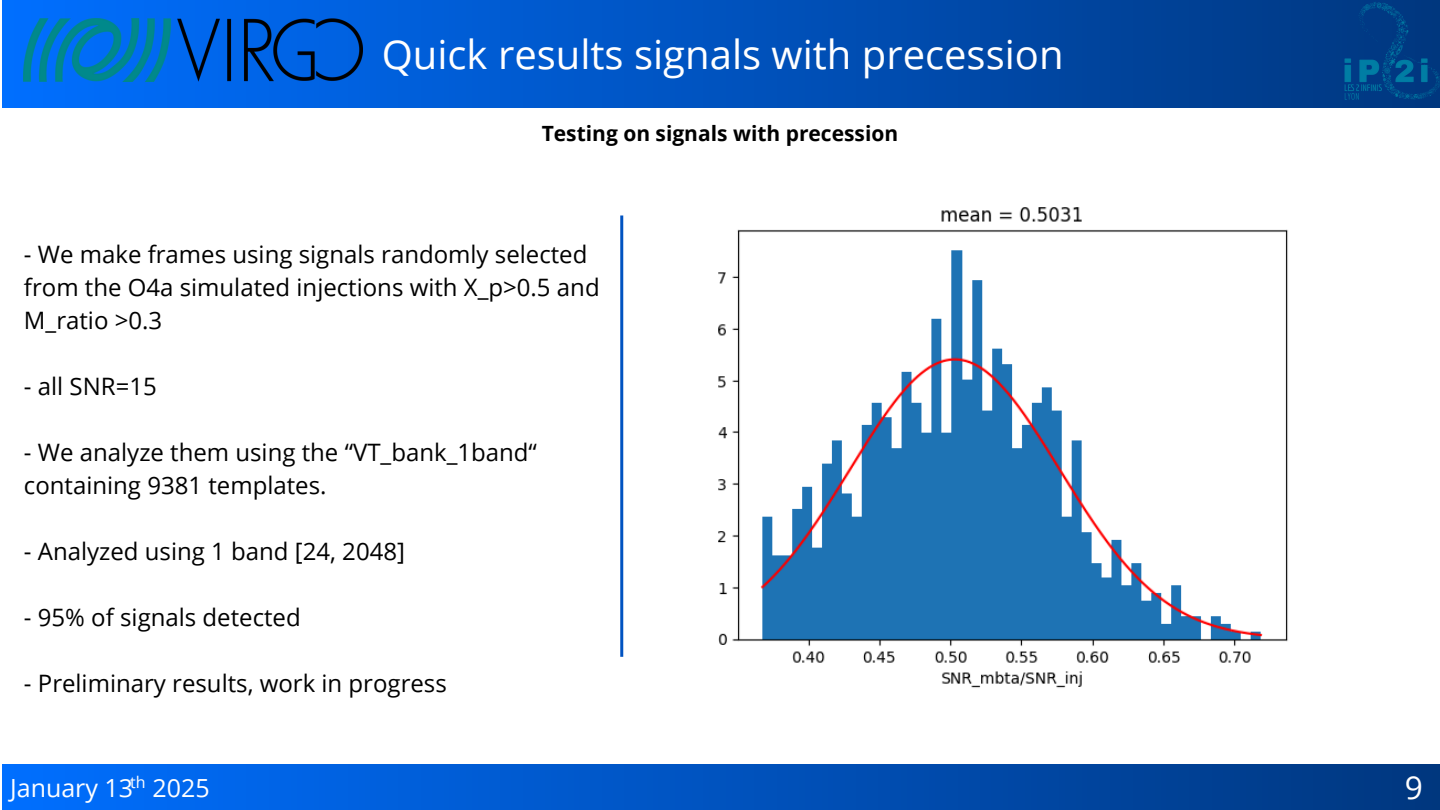
<style>
.page{position:relative;width:1440px;height:810px;background:#fff}
.page>*{position:absolute;margin:0;border:0;box-sizing:border-box;transform-origin:0 0}
.t1{font:40px "Open Sans";color:#fff}
.t2{font:31.7px "Open Sans";color:#fff}
.t3{font:25px "Open Sans";color:#fff}
.t4{font:24px/33px "Open Sans";color:#000}
.t5{font:700 21px "Open Sans";color:#000}
.t6{font:16px "Open Sans";color:#fff}
</style>
<div class="page">
<div style="left:3px;top:765px;width:1437px;height:45px;background:linear-gradient(to right,#006fff,#00377e)"></div>
<div style="left:3px;top:0;width:1437px;height:107px;background:linear-gradient(to right,#006ffe,#00367e)"></div>
<img style="left:1343px;top:0;width:97px;height:107px">
<img style="left:24px;top:19px;width:339px;height:62px">
<hr style="left:620px;top:215px;width:3px;height:442px;background:#0153c1">
<img style="left:718px;top:207px;width:570px;height:481px">
<h1 class="t1" style="left:382px;top:26px;width:683px">Quick results signals with precession</h1>
<p class="t5" style="left:542px;top:119px;width:358px">Testing on signals with precession</p>
<p class="t4" style="left:24px;top:237px;width:577px">- We make frames using signals randomly selected from the O4a simulated injections with X_p&gt;0.5 and<br>M_ratio &gt;0.3</p>
<h4 class="t4" style="left:24px;top:369px;width:134px">- all SNR=15</h4>
<h3 class="t4" style="left:24px;top:435px;width:515px">- We analyze them using the “VT_bank_1band“ containing 9381 templates.</h3>
<h3 class="t4" style="left:24px;top:534px;width:383px">- Analyzed using 1 band [24, 2048]</h3>
<h3 class="t4" style="left:24px;top:600px;width:278px">- 95% of signals detected</h3>
<h3 class="t4" style="left:24px;top:666px;width:424px">- Preliminary results, work in progress</h3>
<h3 class="t6" style="left:130px;top:770px;width:17px">th</h3>
<h3 class="t3" style="left:10px;top:770px;width:201px">January 13 2025</h3>
<h2 class="t2" style="left:1405px;top:765px;width:20px">9</h2>
</div>
